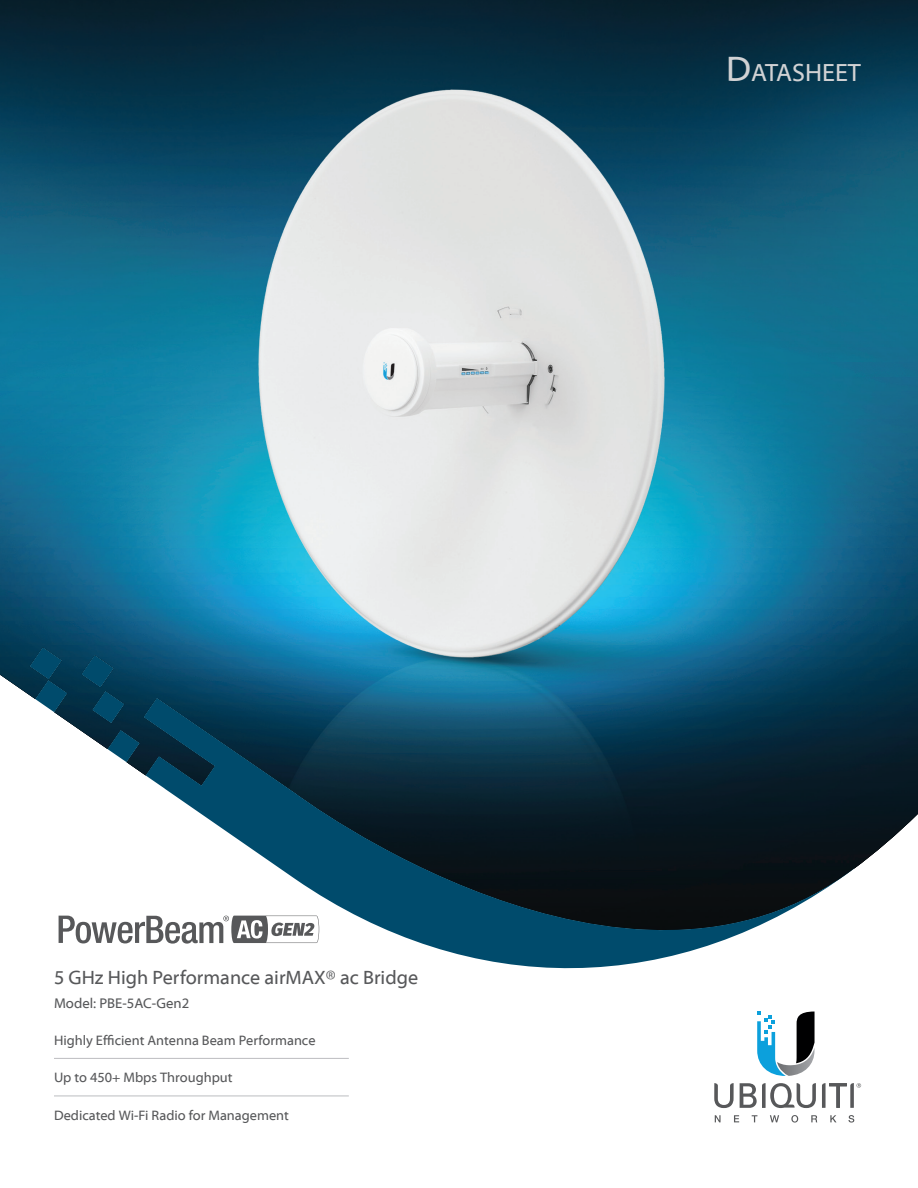
<style>
.page{position:relative;width:918px;height:1188px;background:#fff}
.page>*{position:absolute;margin:0;border:0;box-sizing:border-box;transform-origin:0 0}
.t1{font:25.2px "Myriad Web Pro";color:#d1d2d4}
.t2{font:19.5px "Myriad Web Pro";color:#57585a}
.t3{font:14.25px "Myriad Web Pro";color:#57585a}
.t4{font:13.8px "Myriad Web Pro";color:#57585a}
.s1{font-size:36px}
</style>
<div class="page">
<hr style="left:54px;top:1058px;width:295px;height:1px;background:#bcbdc0">
<hr style="left:54px;top:1096px;width:295px;height:1px;background:#bcbdc0">
<img style="left:0;top:0;width:918px;height:932px">
<svg style="left:81px;top:655px;width:43px;height:68px;background:#023e5a"></svg>
<svg style="left:108px;top:730px;width:32px;height:32px"></svg>
<svg style="left:144px;top:698px;width:711px;height:271px"></svg>
<svg style="left:30px;top:647px;width:37px;height:65px;background:#164f69"></svg>
<svg style="left:757px;top:1011px;width:58px;height:65px"></svg>
<svg style="left:714px;top:1083px;width:20px;height:25px"></svg>
<svg style="left:740px;top:1083px;width:76px;height:25px"></svg>
<svg style="left:715px;top:1115px;width:6px;height:7px"></svg>
<svg style="left:734px;top:1115px;width:5px;height:7px"></svg>
<svg style="left:752px;top:1115px;width:5px;height:7px"></svg>
<svg style="left:770px;top:1115px;width:9px;height:7px"></svg>
<svg style="left:791px;top:1115px;width:7px;height:8px"></svg>
<svg style="left:811px;top:1115px;width:6px;height:7px"></svg>
<svg style="left:830px;top:1115px;width:6px;height:7px"></svg>
<svg style="left:848px;top:1115px;width:6px;height:8px"></svg>
<svg style="left:822px;top:1083px;width:39px;height:25px"></svg>
<h1 class="t1" style="left:726px;top:59px;width:136px"><span class="s1">D</span>ATASHEET</h1>
<h2 class="t2" style="left:54px;top:967px;width:366px">5 GHz High Performance airMAX® ac Bridge</h2>
<p class="t3" style="left:54px;top:996px;width:137px">Model: PBE-5AC-Gen2</p>
<p class="t4" style="left:54px;top:1033px;width:263px">Highly Efficient Antenna Beam Performance</p>
<p class="t4" style="left:54px;top:1070px;width:180px">Up to 450+ Mbps Throughput</p>
<p class="t4" style="left:54px;top:1108px;width:236px">Dedicated Wi-Fi Radio for Management</p>
</div>
